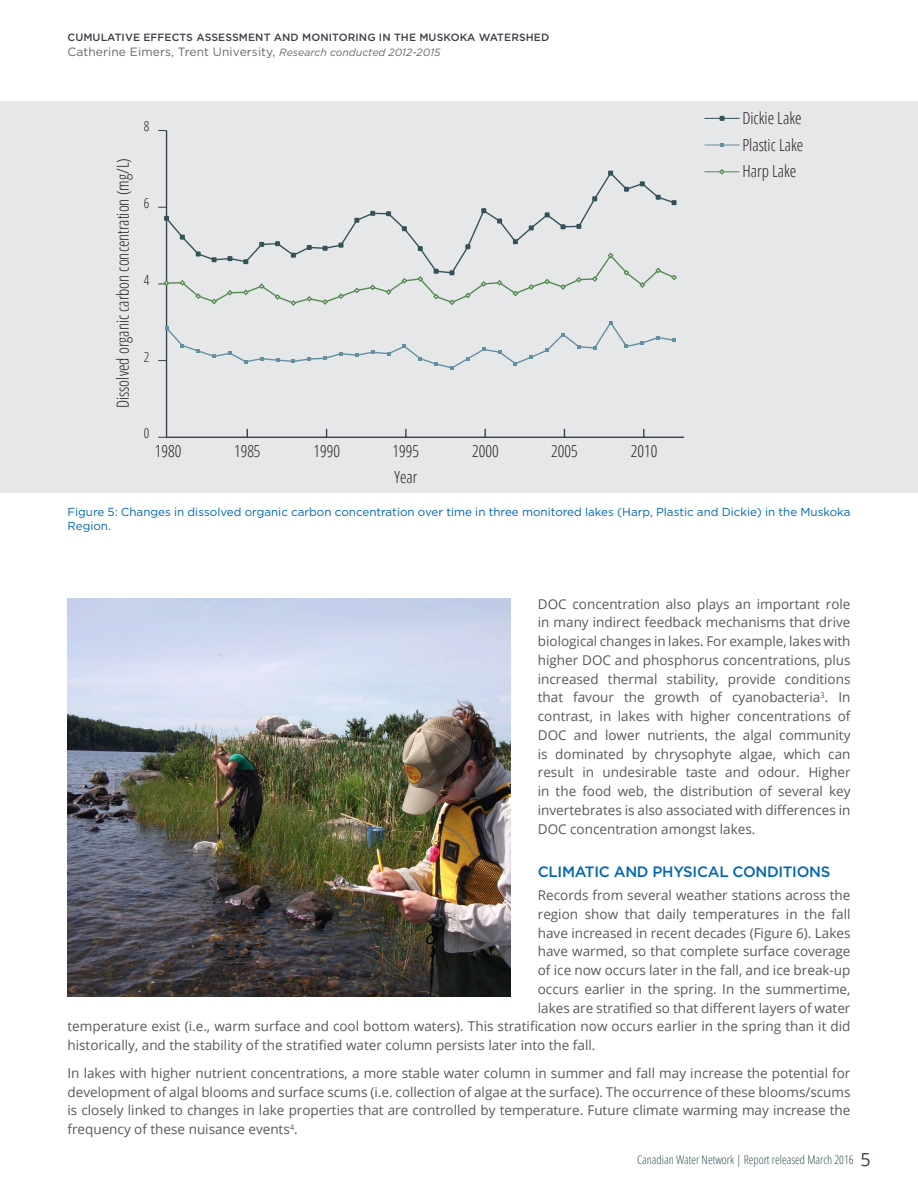
<style>
.page{position:relative;width:918px;height:1188px;background:#fff}
.page>*{position:absolute;margin:0;border:0;box-sizing:border-box;transform-origin:0 0}
.t1{font:300 condensed 16.65px/26.7px "Open Sans";color:#231e20}
.Interior_H3{font:500 15px "Gotham";letter-spacing:-.02em;color:#0067b1}
.t2{font:300 condensed 13.8px "Open Sans";color:#231e20}
.Interior_Body{font:13.5px/18.8px "Open Sans";color:#58585a;text-align:justify}
.t3{font:12px "Gotham";letter-spacing:.01em;color:#67666b}
.t4{font:300 condensed 12px "Open Sans";color:#345159}
.Figure_Callouts{font:11.7px/13.5px "Gotham";color:#0067b1}
.t5{font:500 10.5px "Gotham";letter-spacing:.01em;color:#3b4046}
.s1{font-style:italic;font-size:10.5px}
.s2{font-weight:400;font-stretch:normal;font-size:18px;color:#3b4046}
</style>
<div class="page">
<div style="left:0;top:102px;width:918px;height:391px;background:#e6e7e8"></div>
<hr style="left:167px;top:437px;width:516px;height:1px;background:#3b4046">
<svg style="left:405px;top:430px;width:2px;height:7px"></svg>
<svg style="left:484px;top:430px;width:2px;height:7px"></svg>
<hr style="left:166px;top:131px;width:1px;height:306px;background:#3b4046">
<svg style="left:159px;top:321px;width:517px;height:49px"></svg>
<svg style="left:159px;top:171px;width:518px;height:135px"></svg>
<hr style="left:705px;top:118px;width:34px;height:1px;background:#345159">
<hr style="left:705px;top:145px;width:34px;height:1px;background:#6190a3">
<hr style="left:705px;top:171px;width:34px;height:1px;background:#558952">
<svg style="left:720px;top:116px;width:5px;height:5px"></svg>
<svg style="left:720px;top:143px;width:4px;height:4px"></svg>
<svg style="left:719px;top:169px;width:6px;height:6px"></svg>
<img style="left:68px;top:598px;width:443px;height:399px">
<p class="t5" style="left:68px;top:30px;width:483px">CUMULATIVE EFFECTS ASSESSMENT AND MONITORING IN THE MUSKOKA WATERSHED</p>
<p class="t3" style="left:68px;top:45px;width:374px">Catherine Eimers, Trent University, <span class="s1">Research conducted 2012-2015</span></p>
<p class="t1" style="left:109px;top:408px;width:252px;rotate:-90deg">Dissolved organic carbon concentration (mg/L)</p>
<p class="t2" style="left:144px;top:117px;width:7px">8</p>
<p class="t2" style="left:144px;top:194px;width:7px">6</p>
<p class="t2" style="left:144px;top:270px;width:7px">4</p>
<p class="t2" style="left:144px;top:347px;width:7px">2</p>
<p class="t2" style="left:144px;top:424px;width:7px">0</p>
<p class="t1" style="left:155px;top:437px;width:28px">1980</p>
<p class="t1" style="left:234px;top:437px;width:28px">1985</p>
<p class="t1" style="left:314px;top:437px;width:28px">1990</p>
<p class="t1" style="left:393px;top:437px;width:28px;line-height:25.7px">1995<br>Year</p>
<p class="t1" style="left:472px;top:437px;width:28px">2000</p>
<p class="t1" style="left:551px;top:437px;width:28px">2005</p>
<p class="t1" style="left:631px;top:437px;width:28px">2010</p>
<p class="t1" style="left:742px;top:104px;width:63px;text-align:justify">Dickie Lake Plastic Lake Harp Lake</p>
<p class="Figure_Callouts" style="left:68px;top:505px;width:785px">Figure 5: Changes in dissolved organic carbon concentration over time in three monitored lakes (Harp, Plastic and Dickie) in the Muskoka<br>Region.</p>
<p class="Interior_Body" style="left:538px;top:594px;width:314px">DOC concentration also plays an important role in many indirect feedback mechanisms that drive biological changes in lakes. For example, lakes with higher DOC and phosphorus concentrations, plus increased thermal stability, provide conditions that favour the growth of cyanobacteria<sup>3</sup>. In contrast, in lakes with higher concentrations of DOC and lower nutrients, the algal community is dominated by chrysophyte algae, which can result in undesirable taste and odour. Higher in the food web, the distribution of several key invertebrates is also associated with differences in DOC concentration amongst lakes.</p>
<p class="Interior_H3" style="left:538px;top:862px;width:294px">CLIMATIC AND PHYSICAL CONDITIONS</p>
<p class="Interior_Body" style="left:538px;top:885px;width:314px">Records from several weather stations across the</p>
<p class="Interior_Body" style="left:538px;top:904px;width:314px">region show that daily temperatures in the fall</p>
<p class="Interior_Body" style="left:538px;top:923px;width:314px">have increased in recent decades (Figure 6). Lakes</p>
<p class="Interior_Body" style="left:538px;top:942px;width:314px">have warmed, so that complete surface coverage</p>
<p class="Interior_Body" style="left:538px;top:960px;width:314px">of ice now occurs later in the fall, and ice break-up</p>
<p class="Interior_Body" style="left:538px;top:979px;width:314px">occurs earlier in the spring. In the summertime,</p>
<p class="Interior_Body" style="left:538px;top:998px;width:314px">lakes are stratified so that different layers of water</p>
<p class="Interior_Body" style="left:68px;top:1017px;width:785px">temperature exist (i.e., warm surface and cool bottom waters). This stratification now occurs earlier in the spring than it did</p>
<p class="Interior_Body" style="left:68px;top:1035px;width:529px">historically, and the stability of the stratified water column persists later into the fall.</p>
<p class="Interior_Body" style="left:68px;top:1063px;width:785px">In lakes with higher nutrient concentrations, a more stable water column in summer and fall may increase the potential for development of algal blooms and surface scums (i.e. collection of algae at the surface). The occurrence of these blooms/scums is closely linked to changes in lake properties that are controlled by temperature. Future climate warming may increase the frequency of these nuisance events<sup>4</sup>.</p>
<p class="t4" style="left:637px;top:1152px;width:235px">Canadian Water Network | Report released March 2016 <span class="s2">5</span></p>
</div>
